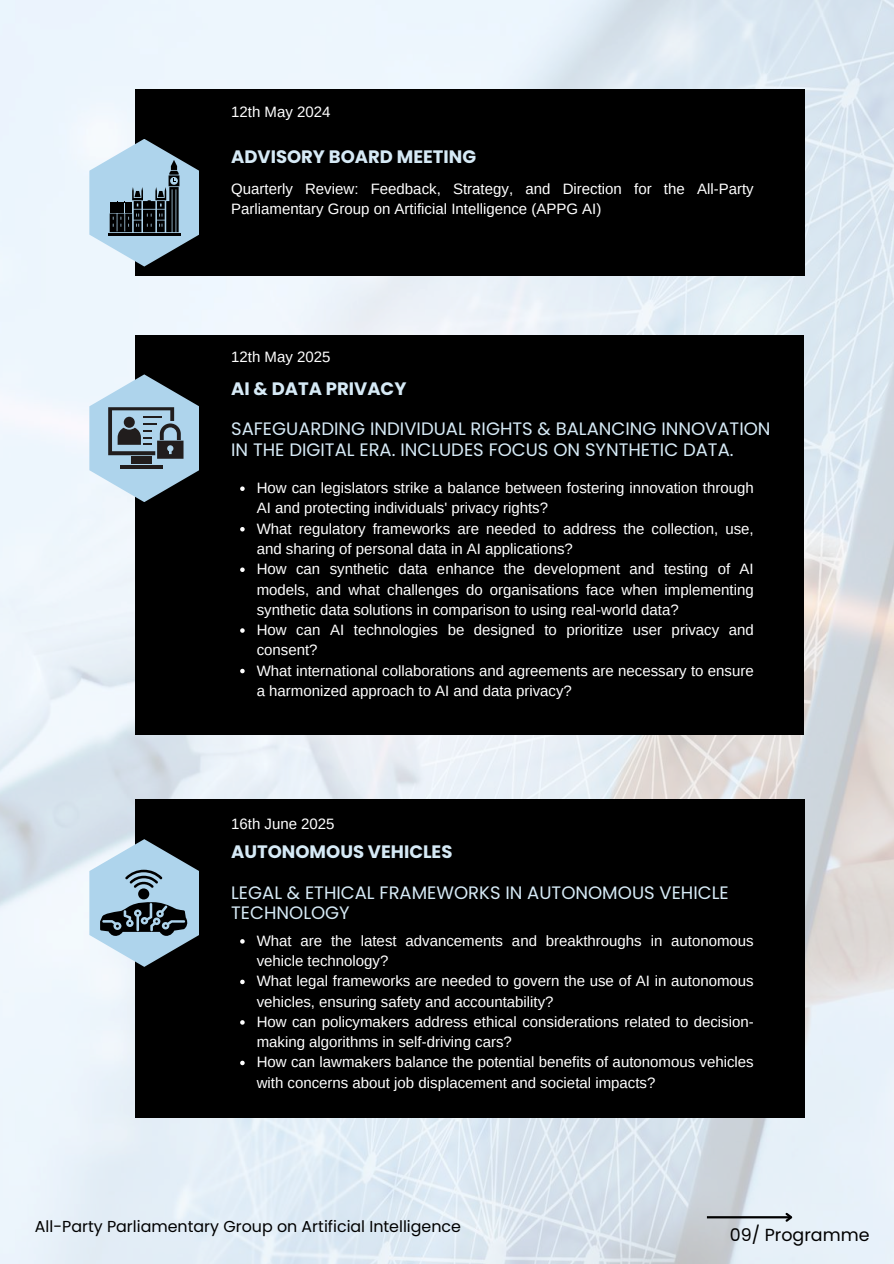
<style>
.page{position:relative;width:894px;height:1264px;background:#fff}
.page>*{position:absolute;margin:0;border:0;box-sizing:border-box;transform-origin:0 0}
.t1{font:18px/20.2px "Poppins";color:#d6eaf6}
.t2{font:700 18px "Poppins";color:#d6eaf6}
.t3{font:17.4px "Poppins";color:#000}
.t4{font:15.9px "Poppins";color:#000}
.t5{font:15px/20.2px "Arimo";color:#fff}
</style>
<div class="page">
<img style="left:0;top:0;width:893px;height:1263px">
<div style="left:135px;top:89px;width:669px;height:187px;background:#000"></div>
<svg style="left:89px;top:139px;width:110px;height:127px"></svg>
<div style="left:135px;top:334px;width:668px;height:400px;background:#000"></div>
<svg style="left:89px;top:374px;width:110px;height:128px;background:#8aa1b0"></svg>
<svg style="left:240px;top:486px;width:4px;height:5px"></svg>
<svg style="left:240px;top:527px;width:4px;height:4px"></svg>
<svg style="left:240px;top:567px;width:4px;height:5px"></svg>
<svg style="left:240px;top:628px;width:4px;height:4px"></svg>
<svg style="left:240px;top:668px;width:4px;height:5px"></svg>
<hr style="left:706px;top:1216px;width:84px;height:2px;background:#000">
<svg style="left:783px;top:1210px;width:11px;height:13px"></svg>
<div style="left:135px;top:798px;width:669px;height:319px;background:#000"></div>
<svg style="left:89px;top:839px;width:110px;height:127px"></svg>
<svg style="left:240px;top:939px;width:4px;height:4px"></svg>
<svg style="left:240px;top:979px;width:4px;height:5px"></svg>
<svg style="left:240px;top:1020px;width:4px;height:4px"></svg>
<svg style="left:240px;top:1060px;width:4px;height:5px"></svg>
<p class="t5" style="left:231px;top:102px;width:101px">12th May 2024</p>
<p class="t2" style="left:231px;top:147px;width:246px">ADVISORY BOARD MEETING</p>
<p class="t5" style="left:231px;top:178px;width:524px">Quarterly Review: Feedback, Strategy, and Direction for the All-Party<br>Parliamentary Group on Artificial Intelligence (APPG AI)</p>
<p class="t5" style="left:231px;top:347px;width:101px">12th May 2025</p>
<p class="t2" style="left:231px;top:378px;width:177px">AI &amp; DATA PRIVACY</p>
<p class="t1" style="left:231px;top:419px;width:540px">SAFEGUARDING INDIVIDUAL RIGHTS &amp; BALANCING INNOVATION<br>IN THE DIGITAL ERA. INCLUDES FOCUS ON SYNTHETIC DATA.</p>
<p class="t5" style="left:256px;top:478px;width:498px">How can legislators strike a balance between fostering innovation through AI and protecting individuals' privacy rights?<br>What regulatory frameworks are needed to address the collection, use, and sharing of personal data in AI applications?<br>How can synthetic data enhance the development and testing of AI models, and what challenges do organisations face when implementing synthetic data solutions in comparison to using real-world data?<br>How can AI technologies be designed to prioritize user privacy and consent?<br>What international collaborations and agreements are necessary to ensure a harmonized approach to AI and data privacy?</p>
<p class="t5" style="left:231px;top:813px;width:105px">16th June 2025</p>
<p class="t2" style="left:231px;top:841px;width:223px">AUTONOMOUS VEHICLES</p>
<p class="t1" style="left:231px;top:882px;width:499px">LEGAL &amp; ETHICAL FRAMEWORKS IN AUTONOMOUS VEHICLE<br>TECHNOLOGY</p>
<p class="t5" style="left:256px;top:930px;width:498px">What are the latest advancements and breakthroughs in autonomous vehicle technology?<br>What legal frameworks are needed to govern the use of AI in autonomous vehicles, ensuring safety and accountability?<br>How can policymakers address ethical considerations related to decision&shy;making algorithms in self-driving cars?<br>How can lawmakers balance the potential benefits of autonomous vehicles with concerns about job displacement and societal impacts?</p>
<p class="t4" style="left:35px;top:1217px;width:427px">All-Party Parliamentary Group on Artificial Intelligence</p>
<p class="t3" style="left:729px;top:1224px;width:141px">09/ Programme</p>
</div>
